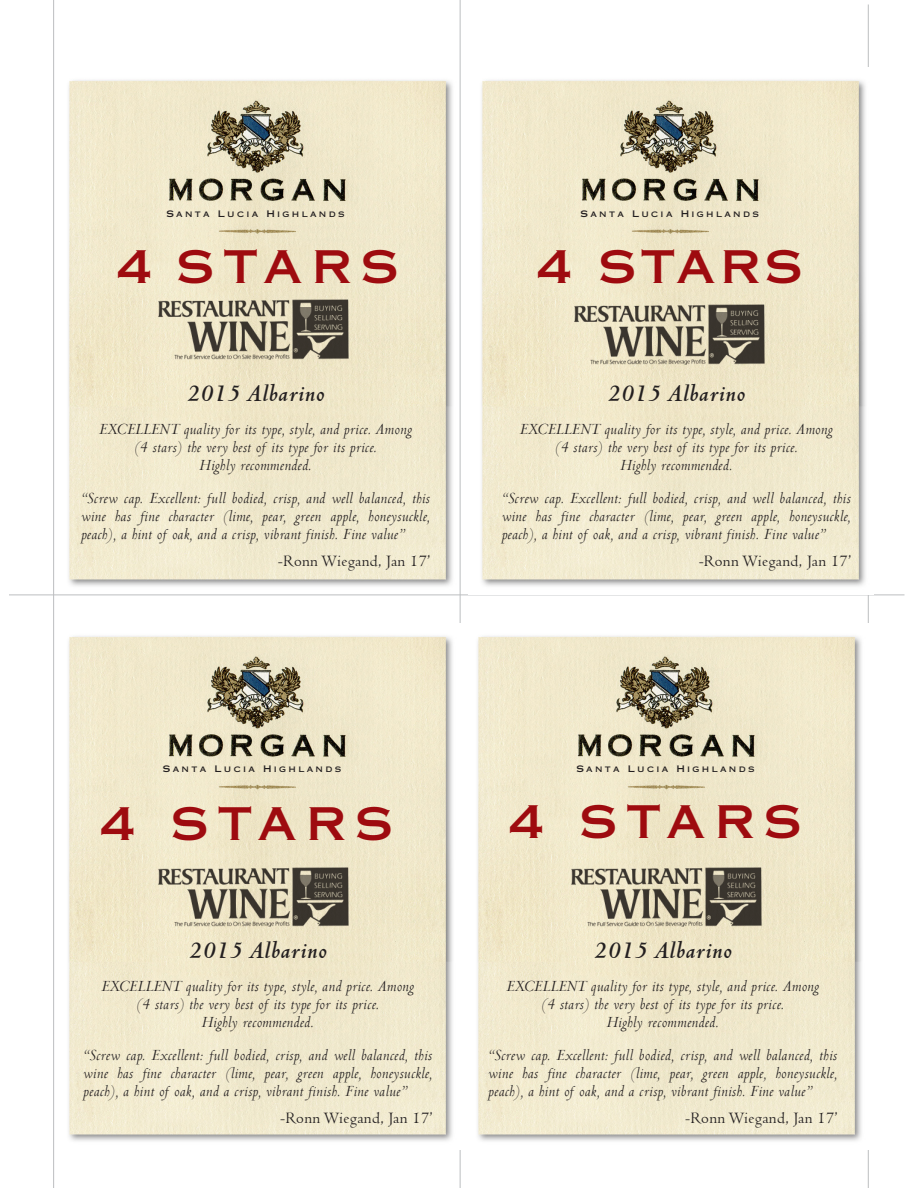
<style>
.page{position:relative;width:918px;height:1188px;background:#fff}
.page>*{position:absolute;margin:0;border:0;box-sizing:border-box;transform-origin:0 0}
.t1{font:45px "Copperplate Gothic Std 31 AB";letter-spacing:.2em;color:#9e0b0f}
.t2{font:italic 700 25.5px "Centaur";letter-spacing:.025em;color:#231f20}
.t3{font:16.5px/18px "Centaur MT Italic";letter-spacing:.025em;color:#231f20;text-align:center}
.t4{font:16.5px "Centaur";letter-spacing:.025em;color:#231f20}
.t5{font:9px "Copperplate Gothic Std 31 AB";letter-spacing:.26em;color:#231f20}
</style>
<div class="page">
<img style="left:68px;top:68px;width:392px;height:526px">
<img style="left:155px;top:297px;width:196px;height:64px">
<hr style="left:53px;top:0;width:1px;height:1188px;background:#bcbec0">
<hr style="left:868px;top:4px;width:1px;height:1184px;background:#bcbec0">
<hr style="left:9px;top:595px;width:895px;height:1px;background:#bcbec0">
<hr style="left:460px;top:0;width:1px;height:1188px;background:#bcbec0">
<img style="left:481px;top:68px;width:388px;height:526px">
<img style="left:68px;top:635px;width:385px;height:506px">
<img style="left:477px;top:623px;width:392px;height:527px">
<img style="left:155px;top:864px;width:196px;height:64px">
<img style="left:567px;top:864px;width:196px;height:64px">
<img style="left:570px;top:302px;width:196px;height:63px">
<p class="t5" style="left:166px;top:208px;width:180px">Santa Lucia Highlands</p>
<p class="t5" style="left:581px;top:208px;width:180px">Santa Lucia Highlands</p>
<h1 class="t1" style="left:117px;top:240px;width:283px">4 STARS</h1>
<h2 class="t2" style="left:187px;top:378px;width:139px">2015 Albarino</h2>
<p class="t3" style="left:99px;top:420px;width:314px">EXCELLENT quality for its type, style, and price. Among (4 stars) the very best of its type for its price.<br>Highly recommended.</p>
<p class="t3" style="left:81px;top:489px;width:350px;text-align:justify">“Screw cap. Excellent: full bodied, crisp, and well balanced, this wine has fine character (lime, pear, green apple, honeysuckle, peach), a hint of oak, and a crisp, vibrant finish. Fine value”</p>
<p class="t4" style="left:278px;top:551px;width:154px">-Ronn Wiegand, Jan 17’</p>
<h1 class="t1" style="left:537px;top:240px;width:267px">4 STARS</h1>
<h2 class="t2" style="left:607px;top:378px;width:139px">2015 Albarino</h2>
<p class="t3" style="left:520px;top:420px;width:314px">EXCELLENT quality for its type, style, and price. Among (4 stars) the very best of its type for its price.<br>Highly recommended.</p>
<p class="t3" style="left:502px;top:489px;width:350px;text-align:justify">“Screw cap. Excellent: full bodied, crisp, and well balanced, this wine has fine character (lime, pear, green apple, honeysuckle, peach), a hint of oak, and a crisp, vibrant finish. Fine value”</p>
<p class="t4" style="left:699px;top:551px;width:154px">-Ronn Wiegand, Jan 17’</p>
<p class="t5" style="left:163px;top:764px;width:180px">Santa Lucia Highlands</p>
<p class="t5" style="left:576px;top:764px;width:180px">Santa Lucia Highlands</p>
<h1 class="t1" style="left:100px;top:797px;width:294px">4 STARS</h1>
<h1 class="t1" style="left:509px;top:795px;width:294px">4 STARS</h1>
<h2 class="t2" style="left:189px;top:935px;width:139px">2015 Albarino</h2>
<p class="t3" style="left:101px;top:977px;width:314px">EXCELLENT quality for its type, style, and price. Among (4 stars) the very best of its type for its price.<br>Highly recommended.</p>
<p class="t3" style="left:83px;top:1046px;width:350px;text-align:justify">“Screw cap. Excellent: full bodied, crisp, and well balanced, this wine has fine character (lime, pear, green apple, honeysuckle, peach), a hint of oak, and a crisp, vibrant finish. Fine value”</p>
<p class="t4" style="left:280px;top:1108px;width:154px">-Ronn Wiegand, Jan 17’</p>
<h2 class="t2" style="left:594px;top:935px;width:139px">2015 Albarino</h2>
<p class="t3" style="left:506px;top:977px;width:314px">EXCELLENT quality for its type, style, and price. Among (4 stars) the very best of its type for its price.<br>Highly recommended.</p>
<p class="t3" style="left:488px;top:1046px;width:350px;text-align:justify">“Screw cap. Excellent: full bodied, crisp, and well balanced, this wine has fine character (lime, pear, green apple, honeysuckle, peach), a hint of oak, and a crisp, vibrant finish. Fine value”</p>
<p class="t4" style="left:685px;top:1108px;width:154px">-Ronn Wiegand, Jan 17’</p>
</div>
